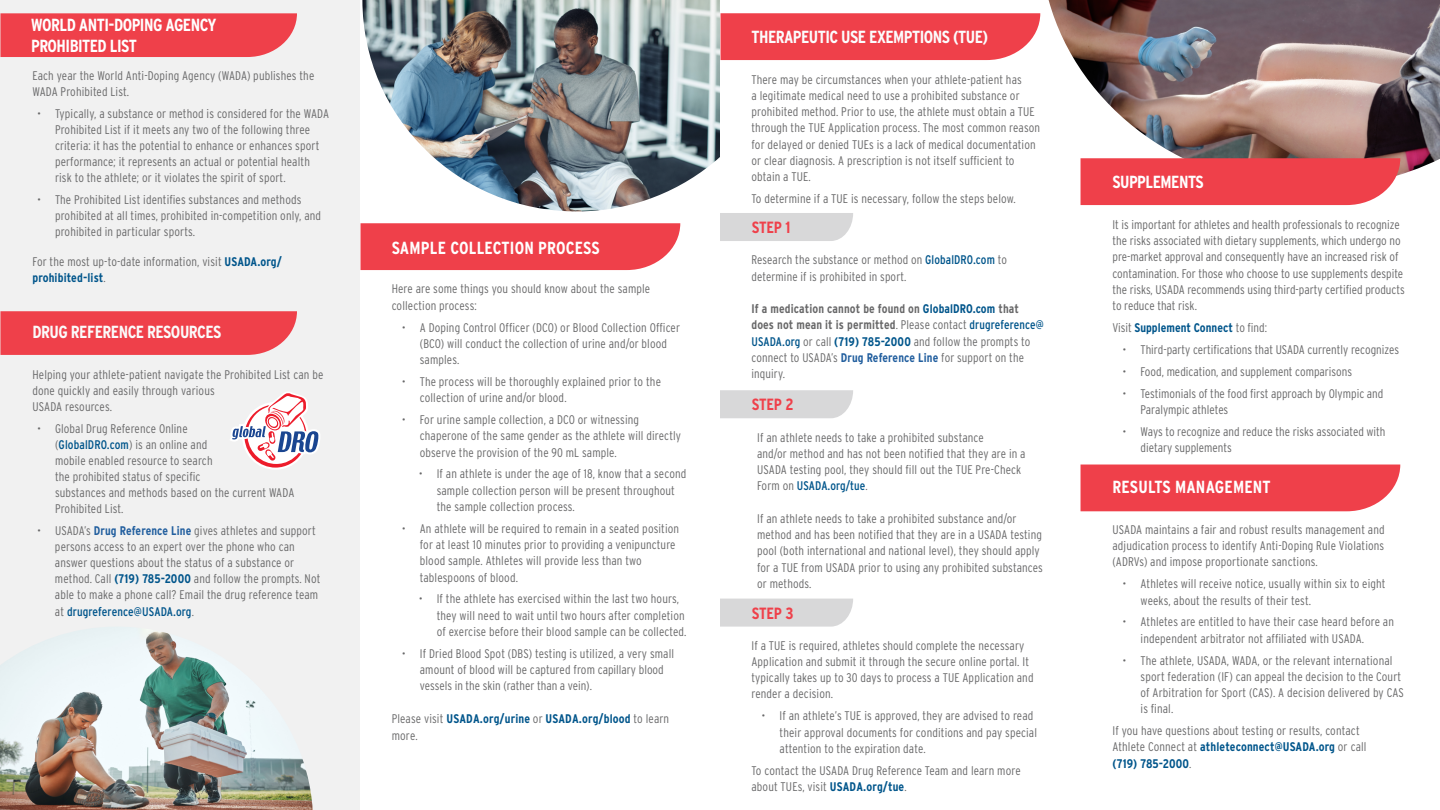
<style>
.page{position:relative;width:1440px;height:810px;background:#fff}
.page>*{position:absolute;margin:0;border:0;box-sizing:border-box;transform-origin:0 0}
.t1{font:700 condensed 17.5px/21px "Interstate";letter-spacing:-.03em;color:#fff}
.t2{font:700 condensed 17.5px "Interstate";letter-spacing:.01em;color:#fff}
.t3{font:700 condensed 17.5px "Interstate";letter-spacing:-.03em;color:#fcfcfd}
.t4{font:700 condensed 17.5px "Interstate";letter-spacing:-.03em;color:#fbfbfb}
.t5{font:700 condensed 16.25px "Interstate";letter-spacing:-.01em;color:#ef404a}
.t6{font:300 condensed 12.5px/16.2px "Interstate";letter-spacing:.01em;color:#686869}
.t7{font:700 condensed 12.5px/16.2px "Interstate";letter-spacing:.01em;color:#00558b}
.s1{font-weight:700;color:#00558b}
.s2{font-weight:400;color:#00558b}
.s3{font-weight:700;color:#215e9e}
.s4{font-weight:300;color:#686869}
.s5{font-weight:700}
</style>
<div class="page">
<div style="left:0;top:0;width:360px;height:810px;background:#f1f1f1"></div>
<div style="left:0;top:13px;width:297px;height:44px;background:#ef404a"></div>
<svg style="left:0;top:311px;width:297px;height:44px;background:#ef4751"></svg>
<svg style="left:230px;top:392px;width:90px;height:76px"></svg>
<img style="left:0;top:628px;width:313px;height:182px">
<img style="left:362px;top:0;width:358px;height:211px">
<img style="left:1049px;top:0;width:391px;height:188px">
<div style="left:361px;top:223px;width:319px;height:47px;background:#ef404a"></div>
<div style="left:720px;top:213px;width:133px;height:28px;background:#d8d8d9"></div>
<svg style="left:720px;top:390px;width:133px;height:28px;background:#d9d9da"></svg>
<svg style="left:720px;top:599px;width:133px;height:28px;background:#d9d9da"></svg>
<div style="left:721px;top:13px;width:319px;height:47px;background:#ef404a"></div>
<div style="left:1081px;top:158px;width:319px;height:47px;background:#ef404a"></div>
<div style="left:1081px;top:465px;width:319px;height:46px;background:#ef404a"></div>
<h1 class="t1" style="left:31px;top:14px;width:187px">WORLD ANTI-DOPING AGENCY<br>PROHIBITED LIST</h1>
<p class="t6" style="left:32px;top:67px;width:283px">Each year the World Anti-Doping Agency (WADA) publishes the<br>WADA Prohibited List.</p>
<p class="t6" style="left:55px;top:105px;width:276px;text-indent:-18px">• Typically, a substance or method is considered for the WADA Prohibited List if it meets any two of the following three criteria: it has the potential to enhance or enhances sport performance; it represents an actual or potential health risk to the athlete; or it violates the spirit of sport.</p>
<p class="t6" style="left:55px;top:191px;width:268px;text-indent:-18px">• The Prohibited List identifies substances and methods prohibited at all times, prohibited in-competition only, and prohibited in particular sports.</p>
<p class="t6" style="left:33px;top:253px;width:251px">For the most up-to-date information, visit <span class="s1">USADA.org/ prohibited-list</span>.</p>
<h1 class="t4" style="left:32px;top:322px;width:190px">DRUG REFERENCE RESOURCES</h1>
<p class="t6" style="left:32px;top:366px;width:292px">Helping your athlete-patient navigate the Prohibited List can be done quickly and easily through various<br>USADA resources.</p>
<p class="t6" style="left:55px;top:420px;width:241px;text-indent:-18px">• Global Drug Reference Online<br>(<span class="s2">GlobalDRO.com</span>) is an online and<br>mobile enabled resource to search<br>the prohibited status of specific<br>substances and methods based on the current WADA Prohibited List.</p>
<p class="t6" style="left:55px;top:522px;width:267px;text-indent:-18px">• USADA’s <span class="s3">Drug Reference Line</span> gives athletes and support persons access to an expert over the phone who can answer questions about the status of a substance or method. Call <span class="s1">(719) 785-2000</span> and follow the prompts. Not able to make a phone call? Email the drug reference team at <span class="s2">drugreference@USADA.org</span>.</p>
<h1 class="t2" style="left:392px;top:237px;width:209px">SAMPLE COLLECTION PROCESS</h1>
<p class="t6" style="left:392px;top:281px;width:260px">Here are some things you should know about the sample collection process:</p>
<p class="t6" style="left:420px;top:319px;width:262px;text-indent:-18px">• A Doping Control Officer (DCO) or Blood Collection Officer (BCO) will conduct the collection of urine and/or blood samples.</p>
<p class="t6" style="left:420px;top:373px;width:243px;text-indent:-18px">• The process will be thoroughly explained prior to the collection of urine and/or blood.</p>
<p class="t6" style="left:420px;top:411px;width:263px;text-indent:-18px">• For urine sample collection, a DCO or witnessing chaperone of the same gender as the athlete will directly observe the provision of the 90 mL sample.</p>
<p class="t6" style="left:437px;top:466px;width:251px;text-indent:-18px">• If an athlete is under the age of 18, know that a second sample collection person will be present throughout the sample collection process.</p>
<p class="t6" style="left:420px;top:520px;width:261px;text-indent:-18px">• An athlete will be required to remain in a seated position for at least 10 minutes prior to providing a venipuncture blood sample. Athletes will provide less than two tablespoons of blood.</p>
<p class="t6" style="left:437px;top:591px;width:251px;text-indent:-18px">• If the athlete has exercised within the last two hours, they will need to wait until two hours after completion of exercise before their blood sample can be collected.</p>
<p class="t6" style="left:420px;top:645px;width:256px;text-indent:-18px">• If Dried Blood Spot (DBS) testing is utilized, a very small amount of blood will be captured from capillary blood vessels in the skin (rather than a vein).</p>
<p class="t7" style="left:392px;top:711px;width:279px"><span class="s4">Please visit</span> USADA.org/urine <span class="s4">or</span> USADA.org/blood <span class="s4">to learn more.</span></p>
<h1 class="t3" style="left:752px;top:26px;width:238px">THERAPEUTIC USE EXEMPTIONS (TUE)</h1>
<p class="t6" style="left:752px;top:71px;width:290px">There may be circumstances when your athlete-patient has<br>a legitimate medical need to use a prohibited substance or prohibited method. Prior to use, the athlete must obtain a TUE through the TUE Application process. The most common reason for delayed or denied TUEs is a lack of medical documentation or clear diagnosis. A prescription is not itself sufficient to obtain a TUE.</p>
<p class="t6" style="left:752px;top:190px;width:266px">To determine if a TUE is necessary, follow the steps below.</p>
<h2 class="t5" style="left:752px;top:217px;width:40px">STEP 1</h2>
<p class="t6" style="left:752px;top:252px;width:257px">Research the substance or method on <span class="s2">GlobalDRO.com</span> to determine if is prohibited in sport.</p>
<p class="t6" style="left:751px;top:301px;width:294px"><span class="s5">If a medication cannot be found on</span> <span class="s1">GlobalDRO.com</span> <span class="s5">that does not mean it is permitted</span>. Please contact <span class="s2">drugreference@ USADA.org</span> or call <span class="s1">(719) 785-2000</span> and follow the prompts to connect to USADA’s <span class="s3">Drug Reference Line</span> for support on the inquiry.</p>
<h2 class="t5" style="left:752px;top:394px;width:44px">STEP 2</h2>
<p class="t6" style="left:757px;top:429px;width:270px">If an athlete needs to take a prohibited substance<br>and/or method and has not been notified that they are in a USADA testing pool, they should fill out the TUE Pre-Check Form on <span class="s2">USADA.org/tue</span>.</p>
<p class="t6" style="left:757px;top:510px;width:287px">If an athlete needs to take a prohibited substance and/or method and has been notified that they are in a USADA testing pool (both international and national level), they should apply for a TUE from USADA prior to using any prohibited substances or methods.</p>
<h2 class="t5" style="left:752px;top:603px;width:43px">STEP 3</h2>
<p class="t6" style="left:752px;top:637px;width:284px">If a TUE is required, athletes should complete the necessary Application and submit it through the secure online portal. It typically takes up to 30 days to process a TUE Application and render a decision.</p>
<p class="t6" style="left:780px;top:708px;width:259px;text-indent:-18px">• If an athlete’s TUE is approved, they are advised to read their approval documents for conditions and pay special attention to the expiration date.</p>
<p class="t6" style="left:752px;top:762px;width:271px">To contact the USADA Drug Reference Team and learn more about TUEs, visit <span class="s1">USADA.org/tue</span>.</p>
<h1 class="t1" style="left:1112px;top:171px;width:93px">SUPPLEMENTS</h1>
<p class="t6" style="left:1112px;top:216px;width:294px">It is important for athletes and health professionals to recognize the risks associated with dietary supplements, which undergo no pre-market approval and consequently have an increased risk of contamination. For those who choose to use supplements despite the risks, USADA recommends using third-party certified products to reduce that risk.</p>
<p class="t7" style="left:1112px;top:319px;width:156px"><span class="s4">Visit</span> Supplement Connect <span class="s4">to find:</span></p>
<p class="t6" style="left:1123px;top:341px;width:278px">• Third-party certifications that USADA currently recognizes</p>
<p class="t6" style="left:1123px;top:363px;width:231px">• Food, medication, and supplement comparisons</p>
<p class="t6" style="left:1141px;top:385px;width:244px;text-indent:-18px">• Testimonials of the food first approach by Olympic and<br>Paralympic athletes</p>
<p class="t6" style="left:1141px;top:423px;width:246px;text-indent:-18px">• Ways to recognize and reduce the risks associated with dietary supplements</p>
<h1 class="t2" style="left:1112px;top:477px;width:160px">RESULTS MANAGEMENT</h1>
<p class="t6" style="left:1112px;top:521px;width:274px;text-align:justify">USADA maintains a fair and robust results management and adjudication process to identify Anti-Doping Rule Violations (ADRVs) and impose proportionate sanctions.</p>
<p class="t6" style="left:1141px;top:576px;width:246px;text-indent:-18px">• Athletes will receive notice, usually within six to eight weeks, about the results of their test.</p>
<p class="t6" style="left:1141px;top:614px;width:255px;text-indent:-18px">• Athletes are entitled to have their case heard before an independent arbitrator not affiliated with USADA.</p>
<p class="t6" style="left:1141px;top:652px;width:265px;text-indent:-18px">• The athlete, USADA, WADA, or the relevant international sport federation (IF) can appeal the decision to the Court of Arbitration for Sport (CAS). A decision delivered by CAS is final.</p>
<p class="t6" style="left:1112px;top:723px;width:255px">If you have questions about testing or results, contact<br>Athlete Connect at <span class="s1">athleteconnect@USADA.org</span> or call <span class="s1">(719) 785-2000</span>.</p>
</div>
